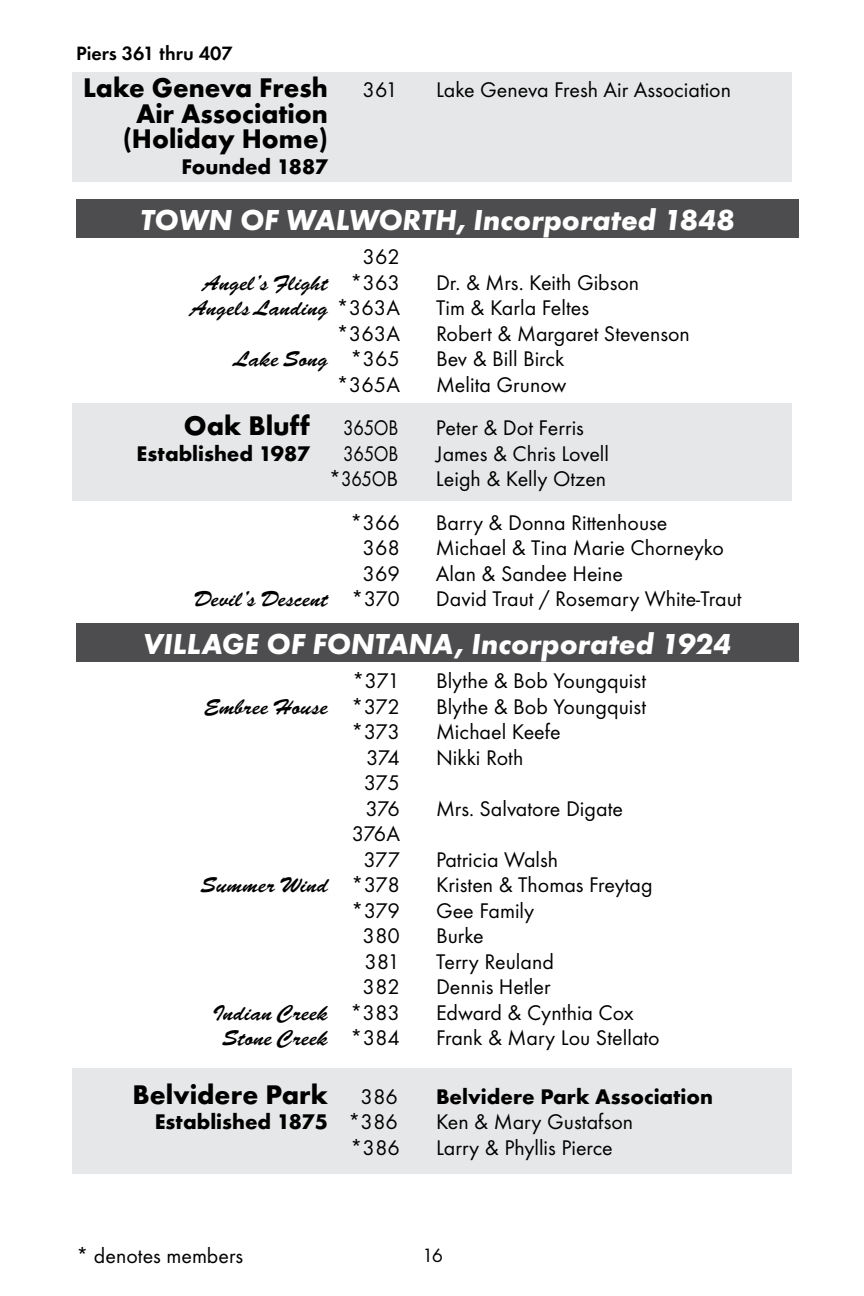
<style>
.page{position:relative;width:864px;height:1296px;background:#fff}
.page>*{position:absolute;margin:0;border:0;box-sizing:border-box;transform-origin:0 0}
.t1{font:italic 700 30px "Futura T";color:#fff}
.t2{font:700 28px/25.6px "Futura T";color:#000;text-align:center}
.t3{font:22px/25.4px "Futura T";color:#000}
.t4{font:22px "Brush Script D";color:#000}
.t5{font:700 22px "Futura T";color:#000}
.t6{font:22px "Futura T";color:#000;scale:.85 1}
.t7{font:600 20px "Futura T";color:#000}
.t8{font:20px "Futura T";color:#000}
.s1{font-weight:400;font-size:22px}
.s2{font-family:"Futura T"}
.s3{font-weight:400}
</style>
<div class="page">
<div style="left:72px;top:403px;width:720px;height:98px;background:#e6e7e8"></div>
<div style="left:72px;top:1068px;width:720px;height:106px;background:#e6e7e8"></div>
<div style="left:72px;top:72px;width:720px;height:109px;background:#e6e7e8"></div>
<div style="left:76px;top:200px;width:723px;height:38px;background:#4d4d4f"></div>
<div style="left:76px;top:623px;width:723px;height:39px;background:#4d4d4f"></div>
<p class="t7" style="left:76px;top:41px;width:158px">Piers 361 thru 407</p>
<p class="t2" style="left:83px;top:75px;width:316px">Lake Geneva Fresh <span class="s1">361</span></p>
<p class="t3" style="left:436px;top:77px;width:297px">Lake Geneva Fresh Air Association</p>
<p class="t2" style="left:123px;top:100px;width:207px">Air Association (Holiday Home)</p>
<p class="t5" style="left:181px;top:153px;width:148px">Founded 1887</p>
<h1 class="t1" style="left:141px;top:202px;width:595px">TOWN OF WALWORTH, Incorporated 1848</h1>
<p class="t3" style="left:363px;top:244px;width:39px">362</p>
<p class="t4" style="left:204px;top:270px;width:198px">Angel’s Flight <span class="s2">*363</span></p>
<p class="t3" style="left:436px;top:270px;width:205px">Dr. &amp; Mrs. Keith Gibson</p>
<p class="t4" style="left:191px;top:295px;width:210px">Angels Landing <span class="s2">*363A</span></p>
<p class="t3" style="left:436px;top:295px;width:155px">Tim &amp; Karla Feltes</p>
<p class="t3" style="left:336px;top:321px;width:65px">*363A</p>
<p class="t3" style="left:436px;top:321px;width:255px">Robert &amp; Margaret Stevenson</p>
<p class="t4" style="left:235px;top:346px;width:166px">Lake Song <span class="s2">*365</span></p>
<p class="t3" style="left:436px;top:346px;width:130px">Bev &amp; Bill Birck</p>
<p class="t3" style="left:336px;top:372px;width:65px">*365A</p>
<p class="t3" style="left:436px;top:372px;width:132px">Melita Grunow</p>
<p class="t2" style="left:184px;top:413px;width:216px">Oak Bluff <span class="s1">365OB</span></p>
<p class="t3" style="left:436px;top:415px;width:149px">Peter &amp; Dot Ferris</p>
<p class="t5" style="left:137px;top:441px;width:175px">Established 1987</p>
<p class="t6" style="left:343px;top:441px;width:66px">365OB</p>
<p class="t3" style="left:436px;top:441px;width:175px">James &amp; Chris Lovell</p>
<p class="t3" style="left:329px;top:466px;width:71px">*365OB</p>
<p class="t3" style="left:436px;top:466px;width:172px">Leigh &amp; Kelly Otzen</p>
<p class="t3" style="left:350px;top:510px;width:51px">*366</p>
<p class="t3" style="left:436px;top:510px;width:233px">Barry &amp; Donna Rittenhouse</p>
<p class="t3" style="left:363px;top:535px;width:39px">368</p>
<p class="t3" style="left:436px;top:535px;width:290px">Michael &amp; Tina Marie Chorneyko</p>
<p class="t3" style="left:363px;top:561px;width:39px">369</p>
<p class="t3" style="left:436px;top:561px;width:189px">Alan &amp; Sandee Heine</p>
<p class="t4" style="left:194px;top:586px;width:207px">Devil’s Descent <span class="s2">*370</span></p>
<p class="t3" style="left:436px;top:586px;width:307px">David Traut / Rosemary White-Traut</p>
<h1 class="t1" style="left:143px;top:626px;width:590px">VILLAGE OF FONTANA, Incorporated 1924</h1>
<p class="t3" style="left:352px;top:668px;width:49px">*371</p>
<p class="t3" style="left:436px;top:668px;width:212px">Blythe &amp; Bob Youngquist</p>
<p class="t4" style="left:205px;top:694px;width:196px">Embree House <span class="s2">*372</span></p>
<p class="t3" style="left:436px;top:694px;width:212px">Blythe &amp; Bob Youngquist</p>
<p class="t3" style="left:351px;top:719px;width:50px">*373</p>
<p class="t3" style="left:436px;top:719px;width:126px">Michael Keefe</p>
<p class="t3" style="left:366px;top:745px;width:35px">374</p>
<p class="t3" style="left:436px;top:745px;width:89px">Nikki Roth</p>
<p class="t3" style="left:364px;top:770px;width:38px">375<br>376</p>
<p class="t3" style="left:436px;top:796px;width:189px">Mrs. Salvatore Digate</p>
<p class="t3" style="left:352px;top:821px;width:50px;text-align:center">376A<br>377</p>
<p class="t3" style="left:436px;top:847px;width:124px">Patricia Walsh</p>
<p class="t4" style="left:202px;top:872px;width:200px">Summer Wind <span class="s2">*378</span></p>
<p class="t3" style="left:436px;top:872px;width:218px">Kristen &amp; Thomas Freytag</p>
<p class="t3" style="left:351px;top:898px;width:50px">*379</p>
<p class="t3" style="left:436px;top:898px;width:100px">Gee Family</p>
<p class="t3" style="left:363px;top:923px;width:39px">380</p>
<p class="t3" style="left:436px;top:923px;width:49px">Burke</p>
<p class="t3" style="left:364px;top:949px;width:37px">381</p>
<p class="t3" style="left:436px;top:949px;width:119px">Terry Reuland</p>
<p class="t3" style="left:363px;top:974px;width:39px">382</p>
<p class="t3" style="left:436px;top:974px;width:116px">Dennis Hetler</p>
<p class="t4" style="left:213px;top:1000px;width:188px">Indian Creek <span class="s2">*383</span></p>
<p class="t3" style="left:436px;top:1000px;width:199px">Edward &amp; Cynthia Cox</p>
<p class="t4" style="left:223px;top:1025px;width:178px">Stone Creek <span class="s2">*384</span></p>
<p class="t3" style="left:436px;top:1025px;width:225px">Frank &amp; Mary Lou Stellato</p>
<p class="t2" style="left:133px;top:1082px;width:267px">Belvidere Park <span class="s1">386</span></p>
<p class="t5" style="left:436px;top:1083px;width:278px">Belvidere Park Association</p>
<p class="t5" style="left:155px;top:1109px;width:245px">Established 1875 <span class="s3">*386</span></p>
<p class="t3" style="left:436px;top:1109px;width:199px">Ken &amp; Mary Gustafson</p>
<p class="t3" style="left:350px;top:1135px;width:51px">*386</p>
<p class="t3" style="left:436px;top:1135px;width:178px">Larry &amp; Phyllis Pierce</p>
<p class="t3" style="left:76px;top:1243px;width:169px">* denotes members</p>
<p class="t8" style="left:422px;top:1244px;width:23px">16</p>
</div>
